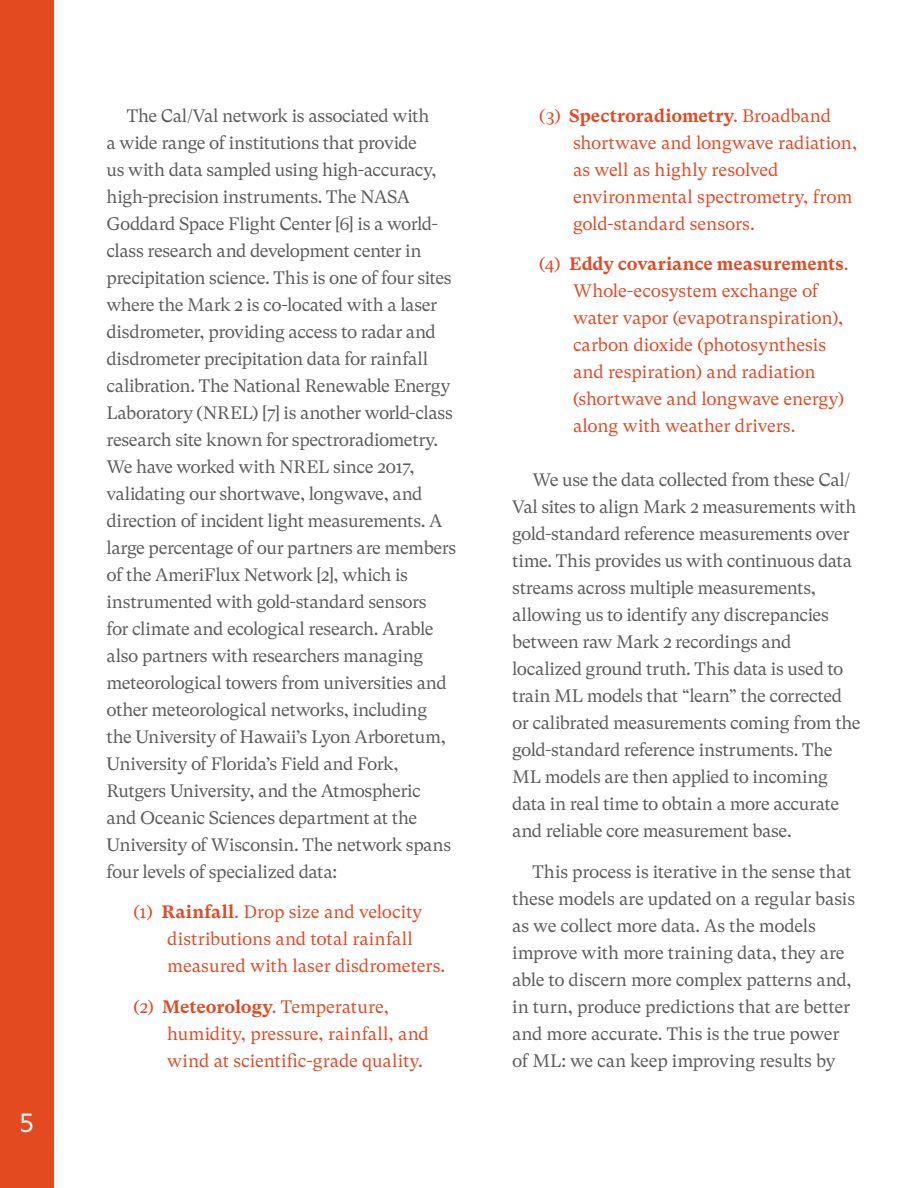
<style>
.page{position:relative;width:918px;height:1188px;background:#fff}
.page>*{position:absolute;margin:0;border:0;box-sizing:border-box;transform-origin:0 0}
.t1{font:30px "Metric Test";color:#fff}
.t2{font:18px/27px "GT Super Text";letter-spacing:-.025em;color:#5c5c5c}
.t3{font:18px/27px "GT Super Text";letter-spacing:-.005em;color:#e04a25}
.s1{font-weight:700}
</style>
<div class="page">
<div style="left:0;top:0;width:54px;height:1188px;background:#e34a20"></div>
<h1 class="t1" style="left:20px;top:1105px;width:15px">5</h1>
<p class="t2" style="left:107px;top:102px;width:351px;text-indent:20px">The Cal/Val network is associated with<br>a wide range of institutions that provide<br>us with data sampled using high-accuracy, high-precision instruments. The NASA Goddard Space Flight Center [6] is a world&shy;class research and development center in precipitation science. This is one of four sites where the Mark 2 is co-located with a laser disdrometer, providing access to radar and disdrometer precipitation data for rainfall calibration. The National Renewable Energy Laboratory (NREL) [7] is another world-class research site known for spectroradiometry.<br>We have worked with NREL since 2017, validating our shortwave, longwave, and direction of incident light measurements. A large percentage of our partners are members of the AmeriFlux Network [2], which is instrumented with gold-standard sensors<br>for climate and ecological research. Arable also partners with researchers managing meteorological towers from universities and other meteorological networks, including the University of Hawaii’s Lyon Arboretum, University of Florida’s Field and Fork, Rutgers University, and the Atmospheric<br>and Oceanic Sciences department at the University of Wisconsin. The network spans four levels of specialized data:</p>
<p class="t3" style="left:167px;top:899px;width:280px;text-indent:-34px">(1) <span class="s1">Rainfall</span>. Drop size and velocity distributions and total rainfall measured with laser disdrometers.</p>
<p class="t3" style="left:167px;top:993px;width:263px;text-indent:-34px">(2) <span class="s1">Meteorology</span>. Temperature, humidity, pressure, rainfall, and wind at scientific-grade quality.</p>
<p class="t3" style="left:573px;top:102px;width:286px;text-indent:-34px">(3) <span class="s1">Spectroradiometry</span>. Broadband shortwave and longwave radiation, as well as highly resolved environmental spectrometry, from gold-standard sensors.</p>
<p class="t3" style="left:573px;top:251px;width:277px;text-indent:-34px">(4) <span class="s1">Eddy covariance measurements</span>.<br>Whole-ecosystem exchange of water vapor (evapotranspiration), carbon dioxide (photosynthesis and respiration) and radiation (shortwave and longwave energy) along with weather drivers.</p>
<p class="t2" style="left:512px;top:467px;width:350px;text-indent:20px">We use the data collected from these Cal/ Val sites to align Mark 2 measurements with gold-standard reference measurements over time. This provides us with continuous data streams across multiple measurements, allowing us to identify any discrepancies between raw Mark 2 recordings and localized ground truth. This data is used to train ML models that “learn” the corrected or calibrated measurements coming from the gold-standard reference instruments. The ML models are then applied to incoming data in real time to obtain a more accurate and reliable core measurement base.</p>
<p class="t2" style="left:512px;top:858px;width:344px;text-indent:20px">This process is iterative in the sense that these models are updated on a regular basis as we collect more data. As the models improve with more training data, they are able to discern more complex patterns and, in turn, produce predictions that are better and more accurate. This is the true power of ML: we can keep improving results by</p>
</div>
